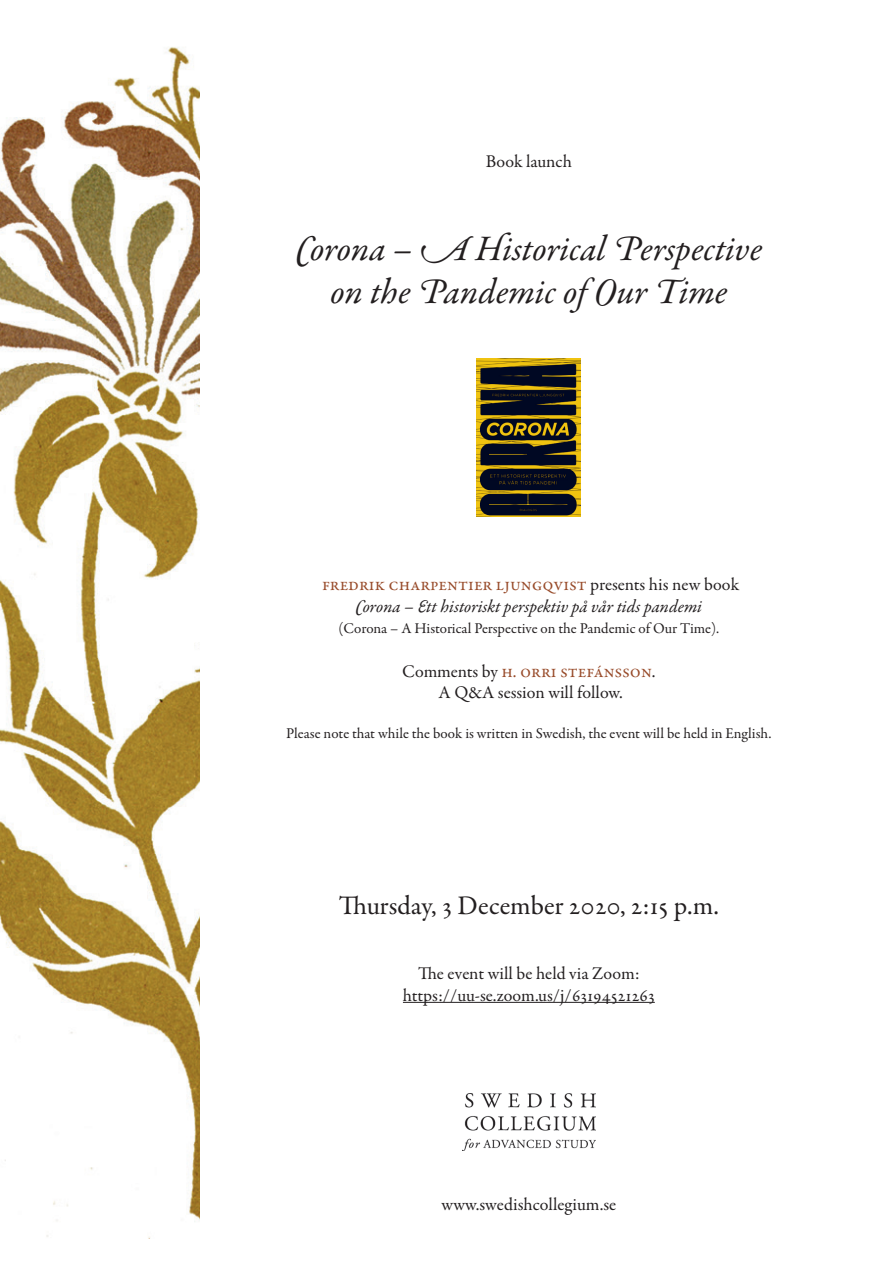
<style>
.page{position:relative;width:893px;height:1263px;background:#fff}
.page>*{position:absolute;margin:0;border:0;box-sizing:border-box;transform-origin:0 0}
.t1{font:italic 36px/43.2px "Garamond Premr Pro";letter-spacing:-.005em;color:#231f20;text-align:center}
.t2{font:27px "Garamond Premr Pro";color:#231f20}
.t3{font:18px/21.6px "Garamond Premr Pro";color:#231f20;text-align:center}
.t4{font:italic 18px/21.6px "Garamond Premr Pro";letter-spacing:-.005em;color:#231f20;text-align:center}
.t5{font:15px "Garamond Premr Pro";letter-spacing:-.005em;color:#231f20}
.s1{font-style:normal;color:#984b2a}
.s2{font-style:normal}
.s3{color:#984b2a}
</style>
<div class="page">
<hr style="left:403px;top:1002px;width:252px;height:1px;background:#231f20">
<img style="left:462px;top:1093px;width:133px;height:58px">
<img style="left:0;top:47px;width:200px;height:1192px">
<img style="left:477px;top:358px;width:104px;height:159px">
<p class="t3" style="left:486px;top:151px;width:88px">Book launch</p>
<h1 class="t1" style="left:296px;top:229px;width:468px">Corona – A Historical Perspective on the Pandemic of Our Time</h1>
<p class="t4" style="left:322px;top:575px;width:419px"><span class="s1">fredrik charpentier ljungqvist</span> <span class="s2">presents his new book<br></span>Corona – Ett historiskt perspektiv på vår tids pandemi</p>
<p class="t5" style="left:338px;top:619px;width:382px">(Corona – A Historical Perspective on the Pandemic of Our Time).</p>
<p class="t3" style="left:402px;top:660px;width:255px">Comments by <span class="s3">h. orri stefánsson</span>.<br>A Q&amp;A session will follow.</p>
<p class="t5" style="left:286px;top:724px;width:487px">Please note that while the book is written in Swedish, the event will be held in English.</p>
<h2 class="t2" style="left:339px;top:889px;width:382px">Thursday, 3 December 2020, 2:15 p.m.</h2>
<p class="t3" style="left:403px;top:963px;width:253px">The event will be held via Zoom: https://uu-se.zoom.us/j/63194521263</p>
<p class="t3" style="left:442px;top:1194px;width:176px">www.swedishcollegium.se</p>
</div>
